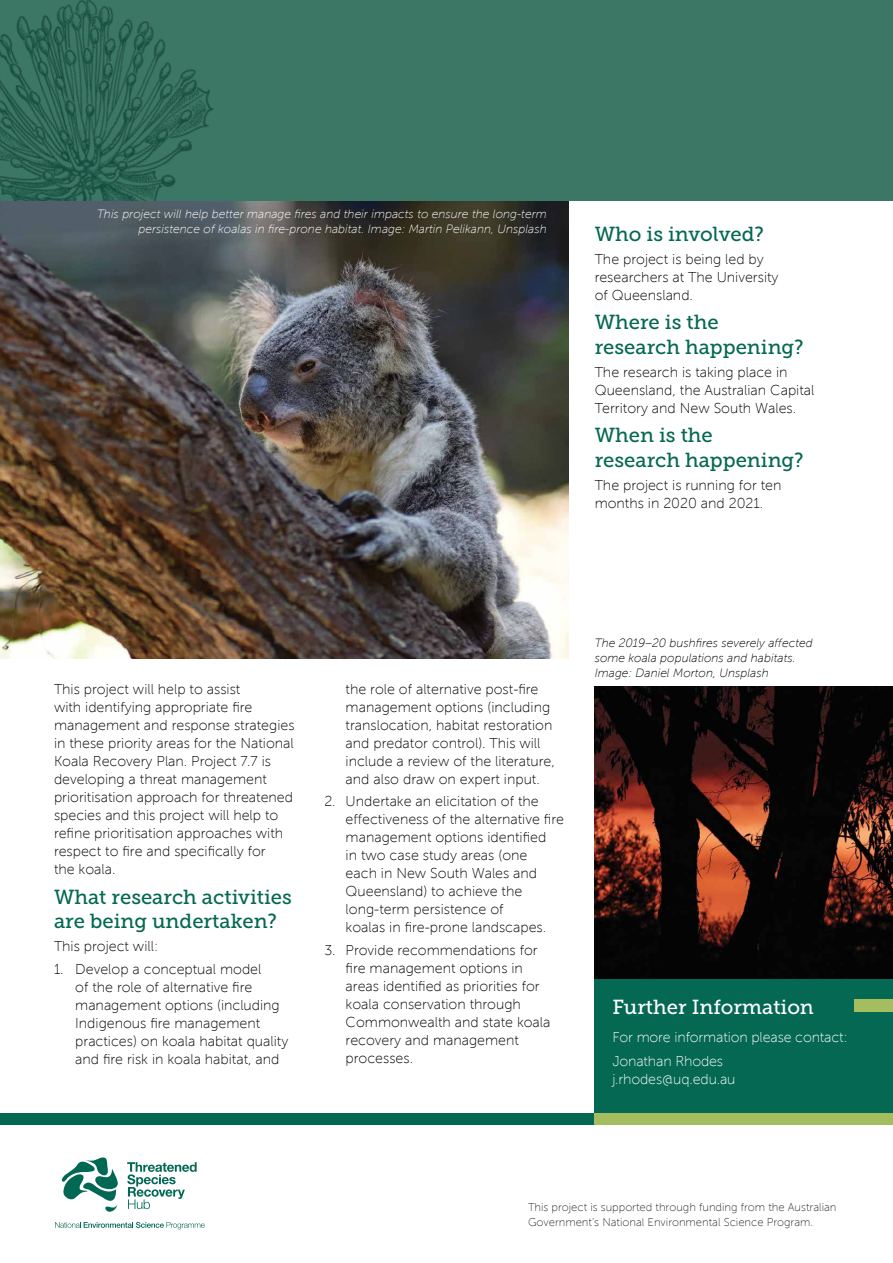
<style>
.page{position:relative;width:893px;height:1263px;background:#fff}
.page>*{position:absolute;margin:0;border:0;box-sizing:border-box;transform-origin:0 0}
.t1{font:20.25px/24.3px "Museo Slab 500";color:#046852}
.t2{font:20.25px "Museo Slab 500";color:#fff}
.t3{font:14.25px/18px "Museo Sans 100";color:#000}
.t4{font:14.25px/24px "Museo Sans 100";letter-spacing:-.01em;color:#fff}
.t5{font:italic 12px/15px "Museo Sans 100";color:#fff;text-align:right}
.t6{font:italic 12px/15px "Museo Sans 100";color:#000}
.t7{font:11.25px/15px "Museo Sans 100";color:#000}
</style>
<div class="page">
<img style="left:0;top:201px;width:568px;height:457px">
<div style="left:0;top:0;width:893px;height:201px;background:#3b7764"></div>
<svg style="left:127px;top:1162px;width:70px;height:47px"></svg>
<svg style="left:61px;top:1157px;width:57px;height:55px"></svg>
<svg style="left:55px;top:1222px;width:150px;height:7px"></svg>
<div style="left:0;top:1114px;width:893px;height:11px;background:#046852"></div>
<div style="left:595px;top:979px;width:298px;height:135px;background:#046852"></div>
<div style="left:595px;top:1114px;width:298px;height:11px;background:#a4be5f"></div>
<div style="left:854px;top:999px;width:39px;height:12px;background:#a4be5f"></div>
<img style="left:595px;top:686px;width:298px;height:293px">
<img style="left:0;top:0;width:214px;height:201px">
<p class="t5" style="left:97px;top:206px;width:451px">This project will help better manage fires and their impacts to ensure the long-term persistence of koalas in fire-prone habitat. Image: Martin Pelikann, Unsplash</p>
<h1 class="t1" style="left:595px;top:222px;width:171px">Who is involved?</h1>
<p class="t3" style="left:595px;top:250px;width:185px">The project is being led by researchers at The University of Queensland.</p>
<h1 class="t1" style="left:595px;top:310px;width:211px">Where is the research happening?</h1>
<p class="t3" style="left:595px;top:363px;width:221px">The research is taking place in<br>Queensland, the Australian Capital<br>Territory and New South Wales.</p>
<h1 class="t1" style="left:595px;top:423px;width:211px">When is the<br>research happening?</h1>
<p class="t3" style="left:595px;top:476px;width:188px">The project is running for ten months in 2020 and 2021.</p>
<p class="t3" style="left:54px;top:680px;width:242px">This project will help to assist<br>with identifying appropriate fire management and response strategies in these priority areas for the National Koala Recovery Plan. Project 7.7 is developing a threat management prioritisation approach for threatened species and this project will help to refine prioritisation approaches with respect to fire and specifically for<br>the koala.</p>
<h1 class="t1" style="left:54px;top:884px;width:239px">What research activities are being undertaken?</h1>
<p class="t3" style="left:54px;top:937px;width:106px">This project will:</p>
<p class="t3" style="left:75px;top:960px;width:215px;text-indent:-21px">1. Develop a conceptual model<br>of the role of alternative fire management options (including<br>Indigenous fire management practices) on koala habitat quality and fire risk in koala habitat, and</p>
<p class="t3" style="left:346px;top:680px;width:211px">the role of alternative post-fire management options (including translocation, habitat restoration and predator control). This will include a review of the literature, and also draw on expert input.</p>
<p class="t3" style="left:346px;top:793px;width:220px;text-indent:-21px">2. Undertake an elicitation of the effectiveness of the alternative fire management options identified<br>in two case study areas (one<br>each in New South Wales and<br>Queensland) to achieve the long-term persistence of<br>koalas in fire-prone landscapes.</p>
<p class="t3" style="left:346px;top:941px;width:206px;text-indent:-21px">3. Provide recommendations for fire management options in areas identified as priorities for koala conservation through<br>Commonwealth and state koala recovery and management processes.</p>
<p class="t6" style="left:595px;top:636px;width:219px">The 2019–20 bushfires severely affected some koala populations and habitats.<br>Image: Daniel Morton, Unsplash</p>
<h1 class="t2" style="left:612px;top:996px;width:203px">Further Information</h1>
<p class="t4" style="left:612px;top:1026px;width:237px">For more information please contact:<br>Jonathan Rhodes</p>
<p class="t4" style="left:612px;top:1068px;width:125px">j.rhodes@uq.edu.au</p>
<p class="t7" style="left:528px;top:1200px;width:310px">This project is supported through funding from the Australian<br>Government’s National Environmental Science Program.</p>
</div>
